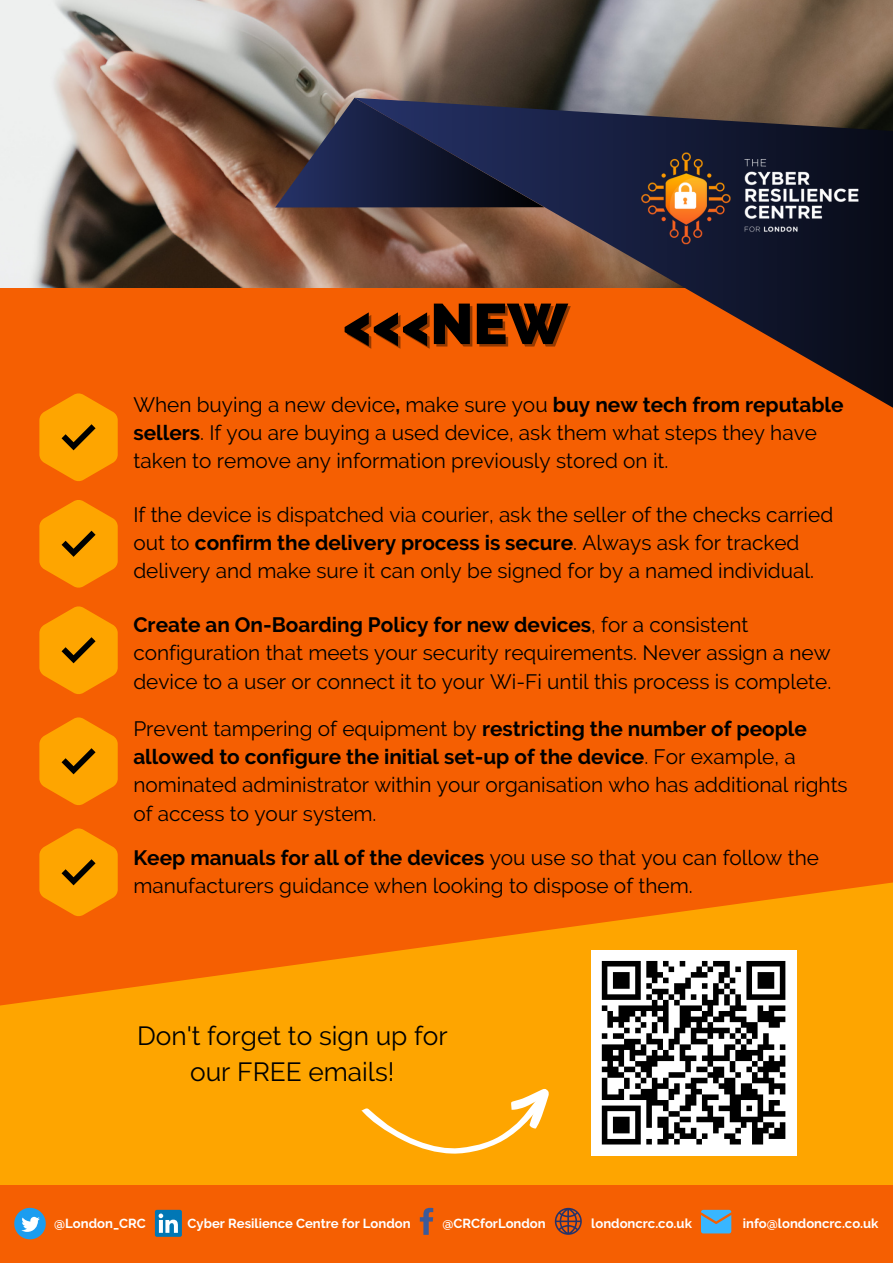
<style>
.page{position:relative;width:893px;height:1264px;background:#fff}
.page>*{position:absolute;margin:0;border:0;box-sizing:border-box;transform-origin:0 0}
.t1{font:800 57px "Raleway";color:#000}
.t2{font:26.25px/36px "Raleway";color:#000;text-align:center}
.t3{font:20.7px/28px "Raleway";color:#000}
.t4{font:700 13.05px "Raleway";color:#fff}
.s1{font-weight:700}
</style>
<div class="page">
<div style="left:0;top:0;width:892px;height:1262px;background:#f55f02"></div>
<img style="left:0;top:0;width:306px;height:288px">
<svg style="left:306px;top:0;width:586px;height:407px"></svg>
<svg style="left:275px;top:85px;width:284px;height:190px"></svg>
<img style="left:636px;top:145px;width:232px;height:109px">
<svg style="left:0;top:882px;width:892px;height:303px;fill:#fea500"></svg>
<svg style="left:39px;top:393px;width:79px;height:88px"></svg>
<svg style="left:39px;top:500px;width:79px;height:87px"></svg>
<svg style="left:39px;top:606px;width:79px;height:88px"></svg>
<svg style="left:39px;top:717px;width:79px;height:88px"></svg>
<svg style="left:39px;top:828px;width:79px;height:88px"></svg>
<svg style="left:420px;top:1207px;width:13px;height:27px"></svg>
<svg style="left:554px;top:1207px;width:27px;height:27px"></svg>
<svg style="left:701px;top:1209px;width:30px;height:24px"></svg>
<svg style="left:14px;top:1207px;width:32px;height:32px"></svg>
<div style="left:155px;top:1209px;width:27px;height:27px;background:#0177b5;border-radius:2px"></div>
<svg style="left:158px;top:1213px;width:20px;height:19px"></svg>
<div style="left:590px;top:949px;width:206px;height:206px;background:#fff"></div>
<svg style="left:601px;top:960px;width:185px;height:185px"></svg>
<svg style="left:361px;top:1088px;width:188px;height:65px"></svg>
<p class="t1" style="left:343px;top:290px;width:226px">&lt;&lt;&lt;NEW</p>
<p class="t3" style="left:133px;top:390px;width:711px">When buying a new device<span class="s1">,</span> make sure you <span class="s1">buy new tech from reputable sellers</span>. If you are buying a used device, ask them what steps they have taken to remove any information previously stored on it.</p>
<p class="t3" style="left:133px;top:500px;width:701px">If the device is dispatched via courier, ask the seller of the checks carried out to <span class="s1">confirm the delivery process is secure</span>. Always ask for tracked delivery and make sure it can only be signed for by a named individual.</p>
<p class="t3" style="left:133px;top:611px;width:699px"><span class="s1">Create an On-Boarding Policy for new devices</span>, for a consistent configuration that meets your security requirements. Never assign a new device to a user or connect it to your Wi-Fi until this process is complete.</p>
<p class="t3" style="left:133px;top:714px;width:715px">Prevent tampering of equipment by <span class="s1">restricting the number of people allowed to configure the initial set-up of the device</span>. For example, a nominated administrator within your organisation who has additional rights of access to your system.</p>
<p class="t3" style="left:133px;top:843px;width:687px"><span class="s1">Keep manuals for all of the devices</span> you use so that you can follow the manufacturers guidance when looking to dispose of them.</p>
<p class="t2" style="left:137px;top:1018px;width:312px">Don't forget to sign up for our FREE emails!</p>
<p class="t4" style="left:54px;top:1215px;width:93px">@London_CRC</p>
<p class="t4" style="left:188px;top:1215px;width:224px">Cyber Resilience Centre for London</p>
<p class="t4" style="left:442px;top:1215px;width:105px">@CRCforLondon</p>
<p class="t4" style="left:591px;top:1215px;width:102px">londoncrc.co.uk</p>
<p class="t4" style="left:742px;top:1215px;width:137px">info@londoncrc.co.uk</p>
</div>
